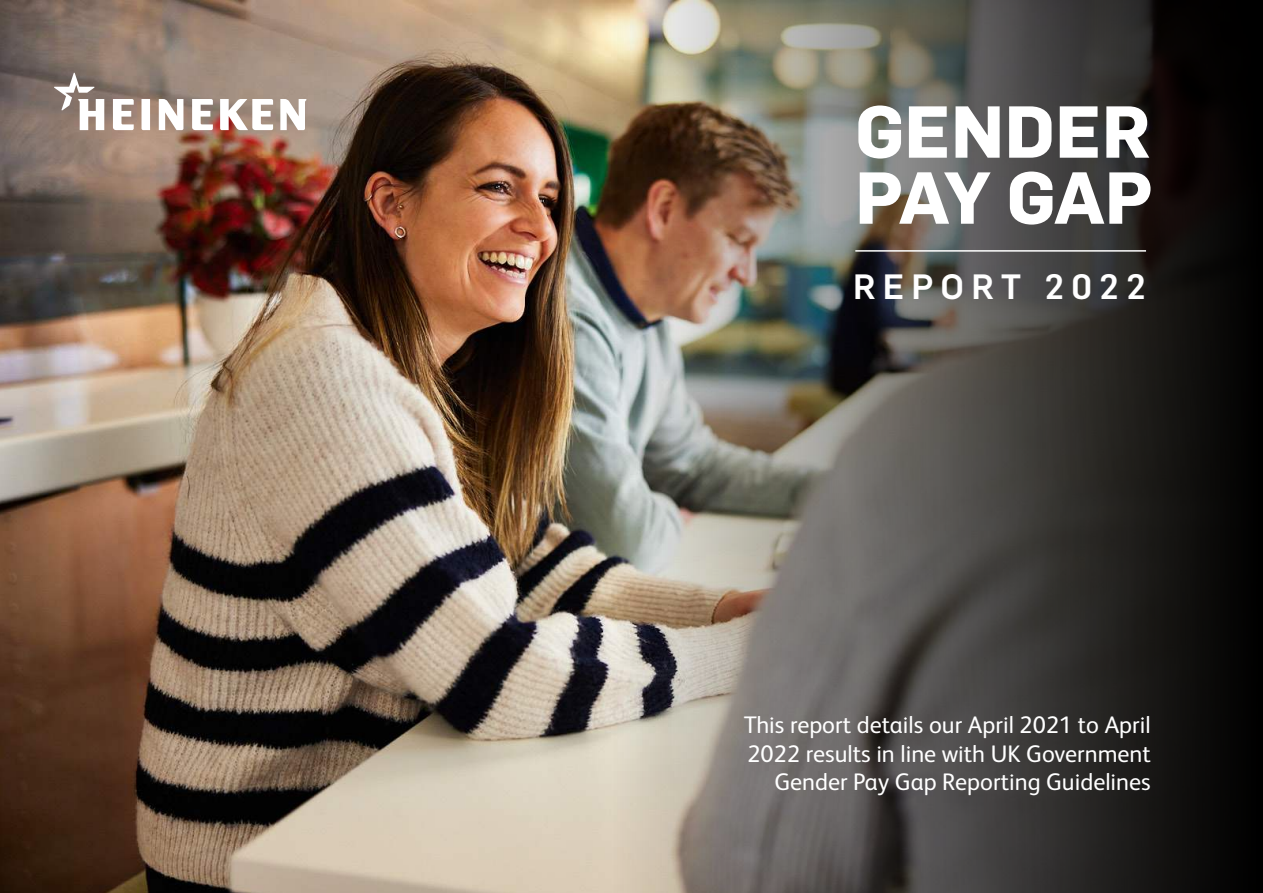
<style>
.page{position:relative;width:1263px;height:893px;background:#fff}
.page>*{position:absolute;margin:0;border:0;box-sizing:border-box;transform-origin:0 0}
.t1{font:700 72px/66px "Flama";letter-spacing:.01em;color:#fff}
.t2{font:500 34.5px "Flama";letter-spacing:.21em;color:#fff}
.t3{font:24px/28.8px "HEINEKEN Core";color:#fff;text-align:right}
</style>
<div class="page">
<img style="left:0;top:0;width:614px;height:893px">
<img style="left:614px;top:0;width:649px;height:893px">
<hr style="left:855px;top:250px;width:291px;height:2px;background:#fff">
<svg style="left:54px;top:73px;width:252px;height:57px"></svg>
<h1 class="t1" style="left:855px;top:105px;width:299px">GENDER<br>PAY GAP</h1>
<h2 class="t2" style="left:853px;top:266px;width:294px">REPORT 2022</h2>
<p class="t3" style="left:744px;top:712px;width:408px">This report details our April 2021 to April<br>2022 results in line with UK Government<br>Gender Pay Gap Reporting Guidelines</p>
</div>
